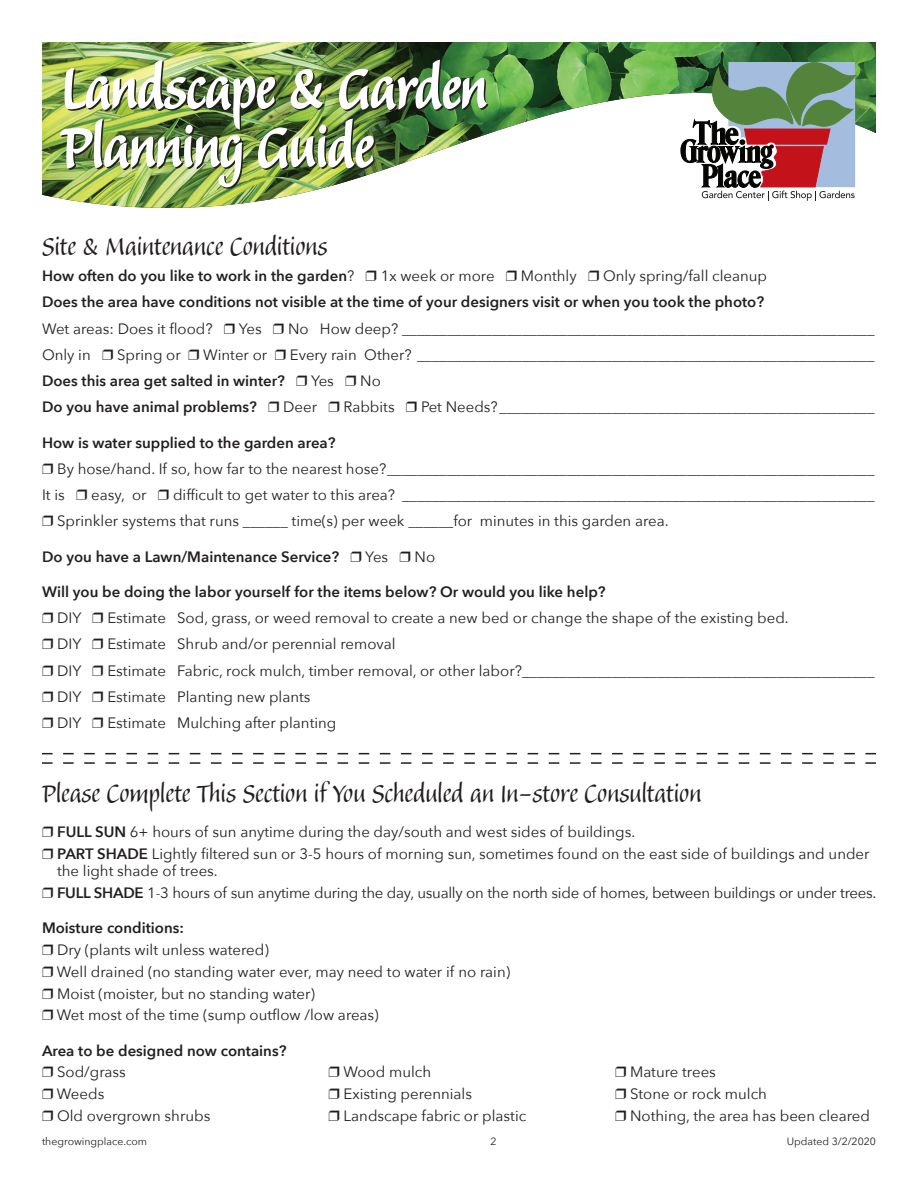
<style>
.page{position:relative;width:918px;height:1188px;background:#fff}
.page>*{position:absolute;margin:0;border:0;box-sizing:border-box;transform-origin:0 0}
.t1{font:72px/58.8px "Balzano";color:#fff}
.t2{font:33px "Balzano";color:#231f20}
.t3{font:15px/21.8px "Avenir Next";color:#231f20}
.t4{font:600 15px "Avenir Next";color:#231f20}
.t5{font:15px/21.8px "Avenir Next";letter-spacing:-.02em;color:#231f20}
.t6{font:10.5px "Avenir Next";color:#231f20}
.s1{font-weight:400}
.s2{font-weight:600}
</style>
<div class="page">
<img style="left:42px;top:42px;width:834px;height:166px">
<svg style="left:681px;top:62px;width:175px;height:139px"></svg>
<img style="left:59px;top:58px;width:431px;height:132px">
<svg style="left:42px;top:753px;width:834px;height:1px"></svg>
<svg style="left:42px;top:762px;width:834px;height:2px"></svg>
<h1 class="t1" style="left:62px;top:61px;width:427px">Landscape &amp; Garden<br>Planning Guide</h1>
<h2 class="t2" style="left:42px;top:230px;width:287px">Site &amp; Maintenance Conditions</h2>
<p class="t4" style="left:42px;top:263px;width:314px">How often do you like to work in the garden<span class="s1">?</span></p>
<p class="t3" style="left:381px;top:264px;width:115px">1x week or more</p>
<p class="t3" style="left:521px;top:264px;width:57px">Monthly</p>
<p class="t3" style="left:603px;top:264px;width:165px">Only spring/fall cleanup</p>
<p class="t4" style="left:42px;top:289px;width:724px">Does the area have conditions not visible at the time of your designers visit or when you took the photo?</p>
<p class="t3" style="left:42px;top:317px;width:172px">Wet areas: Does it flood?</p>
<p class="t3" style="left:239px;top:317px;width:24px">Yes</p>
<p class="t3" style="left:288px;top:317px;width:588px">No How deep? _______________________________________________________________</p>
<p class="t3" style="left:42px;top:343px;width:50px">Only in</p>
<p class="t3" style="left:117px;top:343px;width:65px">Spring or</p>
<p class="t3" style="left:203px;top:343px;width:66px">Winter or</p>
<p class="t3" style="left:290px;top:343px;width:586px">Every rain Other? _____________________________________________________________</p>
<p class="t4" style="left:42px;top:368px;width:244px">Does this area get salted in winter?</p>
<p class="t3" style="left:311px;top:369px;width:24px">Yes</p>
<p class="t3" style="left:360px;top:369px;width:22px">No</p>
<p class="t4" style="left:42px;top:394px;width:216px">Do you have animal problems?</p>
<p class="t3" style="left:283px;top:396px;width:35px">Deer</p>
<p class="t3" style="left:344px;top:396px;width:53px">Rabbits</p>
<p class="t3" style="left:421px;top:396px;width:455px">Pet Needs?__________________________________________________</p>
<p class="t4" style="left:42px;top:430px;width:295px">How is water supplied to the garden area?</p>
<p class="t3" style="left:42px;top:455px;width:834px;line-height:26.2px;text-indent:15px">By hose/hand. If so, how far to the nearest hose?_________________________________________________________________<br>It is</p>
<p class="t3" style="left:57px;top:481px;width:819px;line-height:26.2px;text-indent:116px">difficult to get water to this area? _______________________________________________________________<br>Sprinkler systems that runs ______ time(s) per week ______for minutes in this garden area.</p>
<p class="t4" style="left:42px;top:544px;width:299px">Do you have a Lawn/Maintenance Service?</p>
<p class="t3" style="left:365px;top:545px;width:24px">Yes</p>
<p class="t3" style="left:415px;top:545px;width:22px">No</p>
<p class="t4" style="left:42px;top:579px;width:565px">Will you be doing the labor yourself for the items below? Or would you like help?</p>
<p class="t3" style="left:57px;top:606px;width:26px">DIY</p>
<p class="t3" style="left:107px;top:606px;width:683px">Estimate Sod, grass, or weed removal to create a new bed or change the shape of the existing bed.</p>
<p class="t3" style="left:57px;top:633px;width:26px">DIY</p>
<p class="t3" style="left:107px;top:633px;width:290px">Estimate Shrub and/or perennial removal</p>
<p class="t3" style="left:57px;top:659px;width:26px">DIY</p>
<p class="t3" style="left:107px;top:659px;width:769px">Estimate Fabric, rock mulch, timber removal, or other labor?_______________________________________________</p>
<p class="t3" style="left:57px;top:685px;width:26px">DIY</p>
<p class="t3" style="left:107px;top:685px;width:205px">Estimate Planting new plants</p>
<p class="t3" style="left:57px;top:711px;width:26px">DIY</p>
<p class="t3" style="left:107px;top:711px;width:230px">Estimate Mulching after planting</p>
<p class="t3" style="left:91px;top:483px;width:57px">easy, or</p>
<h2 class="t2" style="left:42px;top:777px;width:661px">Please Complete This Section if You Scheduled an In-store Consultation</h2>
<p class="t3" style="left:57px;top:821px;width:814px"><span class="s2">FULL SUN</span> 6+ hours of sun anytime during the day/south and west sides of buildings.<br><span class="s2">PART SHADE</span> Lightly filtered sun or 3-5 hours of morning sun, sometimes found on the east side of buildings and under</p>
<p class="t5" style="left:57px;top:860px;width:821px">the light shade of trees.<br><span class="s2">FULL SHADE</span> 1-3 hours of sun anytime during the day, usually on the north side of homes, between buildings or under trees.</p>
<p class="t4" style="left:42px;top:915px;width:143px">Moisture conditions:</p>
<p class="t3" style="left:57px;top:938px;width:455px">Dry (plants wilt unless watered)<br>Well drained (no standing water ever, may need to water if no rain)<br>Moist (moister, but no standing water)<br>Wet most of the time (sump outflow /low areas)</p>
<p class="t4" style="left:42px;top:1038px;width:246px">Area to be designed now contains?</p>
<p class="t3" style="left:57px;top:1061px;width:70px">Sod/grass</p>
<p class="t3" style="left:343px;top:1061px;width:89px">Wood mulch</p>
<p class="t3" style="left:630px;top:1061px;width:87px">Mature trees</p>
<p class="t3" style="left:57px;top:1082px;width:49px">Weeds</p>
<p class="t3" style="left:344px;top:1082px;width:130px">Existing perennials</p>
<p class="t3" style="left:630px;top:1082px;width:138px">Stone or rock mulch</p>
<p class="t3" style="left:57px;top:1104px;width:155px">Old overgrown shrubs</p>
<p class="t3" style="left:344px;top:1104px;width:184px">Landscape fabric or plastic</p>
<p class="t3" style="left:630px;top:1104px;width:241px">Nothing, the area has been cleared</p>
<p class="t6" style="left:42px;top:1133px;width:107px">thegrowingplace.com</p>
<p class="t6" style="left:490px;top:1133px;width:8px">2</p>
<p class="t6" style="left:787px;top:1133px;width:91px">Updated 3/2/2020</p>
</div>
